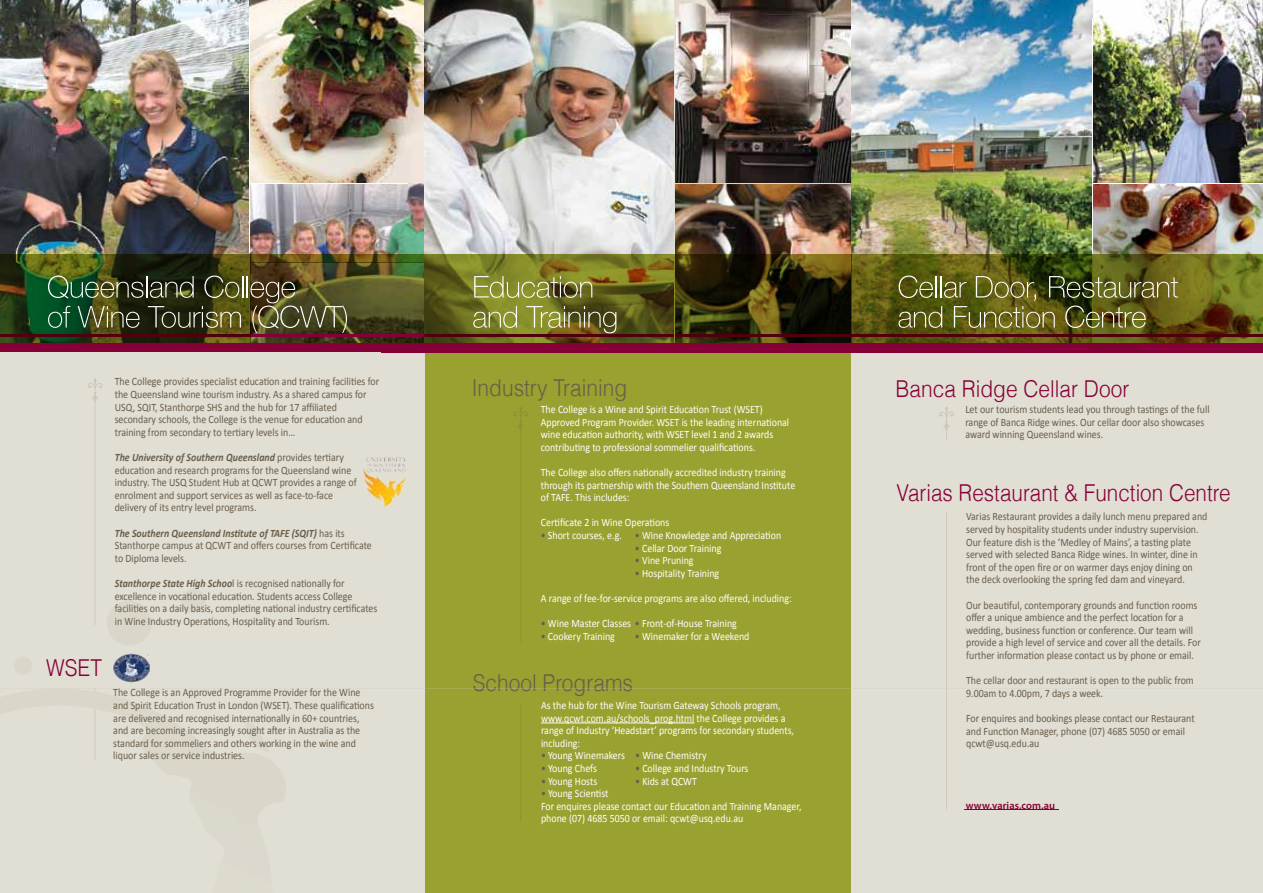
<style>
.page{position:relative;width:1263px;height:893px;background:#fff}
.page>*{position:absolute;margin:0;border:0;box-sizing:border-box;transform-origin:0 0}
.t1{font:300 23.25px "Helvetica";color:#860038;scale:.89 1}
.t2{font:300 23.25px "Helvetica";color:#695e4a;scale:.9 1}
.t3{font:300 23.25px "Helvetica";color:#860038;scale:.9 1}
.t4{font:11.25px/12.6px "Calibri";color:#695e4a;scale:.88 1}
.t5{font:11.25px/12.6px "Calibri";color:#fff;scale:.88 1}
.t6{font:600 10.5px "Myriad Pro";letter-spacing:.005em;color:#860038}
.s1{font-weight:700;font-style:italic}
.s2{color:#695e4a}
</style>
<div class="page">
<img style="left:0;top:0;width:250px;height:353px">
<img style="left:250px;top:0;width:175px;height:183px">
<img style="left:250px;top:183px;width:175px;height:170px">
<hr style="left:249px;top:19px;width:1px;height:325px;background:#fff">
<hr style="left:250px;top:183px;width:158px;height:1px;background:#fff">
<hr style="left:0;top:335px;width:425px;height:2px;background:#860038">
<svg style="left:250px;top:254px;width:174px;height:9px;background:#5a5014"></svg>
<svg style="left:0;top:254px;width:250px;height:89px;background:#323c13"></svg>
<img style="left:48px;top:276px;width:299px;height:57px">
<div style="left:846px;top:21px;width:417px;height:872px;background:#e1ded4"></div>
<img style="left:1093px;top:0;width:170px;height:183px">
<img style="left:850px;top:0;width:243px;height:255px">
<img style="left:425px;top:0;width:425px;height:21px">
<img style="left:425px;top:21px;width:426px;height:872px">
<img style="left:1093px;top:184px;width:170px;height:71px">
<div style="left:0;top:343px;width:385px;height:9px;background:#860038"></div>
<svg style="left:513px;top:760px;width:15px;height:62px"></svg>
<svg style="left:946px;top:760px;width:1px;height:50px"></svg>
<hr style="left:674px;top:183px;width:177px;height:1px;background:#e1ded4">
<hr style="left:1092px;top:183px;width:171px;height:1px;background:#fff">
<hr style="left:1092px;top:19px;width:1px;height:325px;background:#fff">
<div style="left:851px;top:343px;width:412px;height:9px;background:#860038"></div>
<svg style="left:1147px;top:183px;width:29px;height:1px"></svg>
<hr style="left:965px;top:810px;width:94px;height:1px;background:#860038">
<svg style="left:851px;top:255px;width:412px;height:88px;background:#5f5814"></svg>
<svg style="left:898px;top:276px;width:280px;height:52px;background:#69682d"></svg>
<div style="left:0;top:353px;width:425px;height:540px;background:#e1ded4"></div>
<svg style="left:94px;top:402px;width:860px;height:358px;fill:#99a130"></svg>
<svg style="left:88px;top:378px;width:15px;height:25px"></svg>
<img style="left:181px;top:589px;width:25px;height:24px">
<img style="left:94px;top:689px;width:179px;height:71px">
<img style="left:94px;top:702px;width:30px;height:15px">
<img style="left:106px;top:601px;width:47px;height:45px">
<img style="left:209px;top:753px;width:79px;height:7px">
<img style="left:244px;top:715px;width:26px;height:37px">
<img style="left:114px;top:653px;width:36px;height:29px">
<hr style="left:674px;top:0;width:1px;height:344px;background:#e1ded4">
<svg style="left:424px;top:255px;width:427px;height:88px;background:#4c4613"></svg>
<svg style="left:474px;top:276px;width:118px;height:22px;background:#909348"></svg>
<svg style="left:473px;top:306px;width:44px;height:22px"></svg>
<svg style="left:526px;top:306px;width:90px;height:28px;background:#7f7b3a"></svg>
<div style="left:381px;top:343px;width:474px;height:9px;background:#860038"></div>
<img style="left:360px;top:454px;width:49px;height:55px">
<p class="t4" style="left:115px;top:375px;width:302px">The College provides specialist education and training facilities for the Queensland wine tourism industry. As a shared campus for USQ, SQIT, Stanthorpe SHS and the hub for 17 affiliated secondary schools, the College is the venue for education and training from secondary to tertiary levels in…</p>
<p class="t4" style="left:115px;top:450px;width:276px"><span class="s1">The University of Southern Queensland</span> provides tertiary education and research programs for the Queensland wine industry. The USQ Student Hub at QCWT provides a range of enrolment and support services as well as face-to-face delivery of its entry level programs.</p>
<p class="t4" style="left:115px;top:526px;width:294px"><span class="s1">The Southern Queensland Institute of TAFE (SQIT)</span> has its<br>Stanthorpe campus at QCWT and offers courses from Certificate to Diploma levels.</p>
<p class="t4" style="left:115px;top:576px;width:300px"><span class="s1">Stanthorpe State High Schoo</span>l is recognised nationally for excellence in vocational education. Students access College facilities on a daily basis, completing national industry certificates in Wine Industry Operations, Hospitality and Tourism.</p>
<h1 class="t3" style="left:46px;top:654px;width:64px">WSET</h1>
<p class="t4" style="left:113px;top:686px;width:298px">The College is an Approved Programme Provider for the Wine and Spirit Education Trust in London (WSET). These qualifications are delivered and recognised internationally in 60+ countries, and are becoming increasingly sought after in Australia as the standard for sommeliers and others working in the wine and liquor sales or service industries.</p>
<h1 class="t2" style="left:472px;top:374px;width:174px">Industry Training</h1>
<p class="t5" style="left:541px;top:402px;width:284px">The College is a Wine and Spirit Education Trust (WSET)<br>Approved Program Provider. WSET is the leading international wine education authority, with WSET level 1 and 2 awards contributing to professional sommelier qualifications.</p>
<p class="t5" style="left:541px;top:465px;width:291px">The College also offers nationally accredited industry training through its partnership with the Southern Queensland Institute of TAFE. This includes:</p>
<p class="t5" style="left:541px;top:516px;width:148px">Certificate 2 in Wine Operations</p>
<p class="t5" style="left:541px;top:528px;width:275px"><span class="s2">•</span> Short courses, e.g. <span class="s2">•</span> Wine Knowledge and Appreciation</p>
<p class="t5" style="left:635px;top:541px;width:100px"><span class="s2">•</span> Cellar Door Training</p>
<p class="t5" style="left:635px;top:554px;width:68px"><span class="s2">•</span> Vine Pruning</p>
<p class="t5" style="left:635px;top:566px;width:97px"><span class="s2">•</span> Hospitality Training</p>
<p class="t5" style="left:541px;top:591px;width:287px">A range of fee-for-service programs are also offered, including:</p>
<p class="t5" style="left:541px;top:617px;width:224px"><span class="s2">•</span> Wine Master Classes <span class="s2">•</span> Front-of-House Training</p>
<p class="t5" style="left:541px;top:629px;width:86px"><span class="s2">•</span> Cookery Training</p>
<p class="t5" style="left:635px;top:629px;width:132px"><span class="s2">•</span> Winemaker for a Weekend</p>
<h1 class="t2" style="left:473px;top:668px;width:179px">School Programs</h1>
<p class="t5" style="left:541px;top:698px;width:289px">As the hub for the Wine Tourism Gateway Schools program, www.qcwt.com.au/schools_prog.html the College provides a range of Industry ‘Headstart’ programs for secondary students, including:</p>
<p class="t5" style="left:541px;top:749px;width:190px"><span class="s2">•</span> Young Winemakers <span class="s2">•</span> Wine Chemistry</p>
<p class="t5" style="left:541px;top:761px;width:65px"><span class="s2">•</span> Young Chefs</p>
<p class="t5" style="left:635px;top:761px;width:130px"><span class="s2">•</span> College and Industry Tours</p>
<p class="t5" style="left:541px;top:774px;width:65px"><span class="s2">•</span> Young Hosts</p>
<p class="t5" style="left:635px;top:774px;width:72px"><span class="s2">•</span> Kids at QCWT</p>
<p class="t5" style="left:541px;top:787px;width:298px"><span class="s2">•</span> Young Scientist<br>For enquires please contact our Education and Training Manager, phone (07) 4685 5050 or email: qcwt@usq.edu.au</p>
<h1 class="t3" style="left:895px;top:374px;width:261px">Banca Ridge Cellar Door</h1>
<p class="t4" style="left:965px;top:402px;width:279px">Let our tourism students lead you through tastings of the full range of Banca Ridge wines. Our cellar door also showcases award winning Queensland wines.</p>
<h1 class="t1" style="left:896px;top:478px;width:377px">Varias Restaurant &amp; Function Centre</h1>
<p class="t4" style="left:966px;top:510px;width:276px">Varias Restaurant provides a daily lunch menu prepared and served by hospitality students under industry supervision.<br>Our feature dish is the ‘Medley of Mains’, a tasting plate served with selected Banca Ridge wines. In winter, dine in front of the open fire or on warmer days enjoy dining on the deck overlooking the spring fed dam and vineyard.</p>
<p class="t4" style="left:966px;top:598px;width:268px">Our beautiful, contemporary grounds and function rooms offer a unique ambience and the perfect location for a wedding, business function or conference. Our team will provide a high level of service and cover all the details. For further information please contact us by phone or email.</p>
<p class="t4" style="left:966px;top:674px;width:260px">The cellar door and restaurant is open to the public from<br>9.00am to 4.00pm, 7 days a week.</p>
<p class="t4" style="left:966px;top:711px;width:261px">For enquires and bookings please contact our Restaurant and Function Manager, phone (07) 4685 5050 or email qcwt@usq.edu.au</p>
<p class="t6" style="left:966px;top:798px;width:91px">www.varias.com.au</p>
</div>
